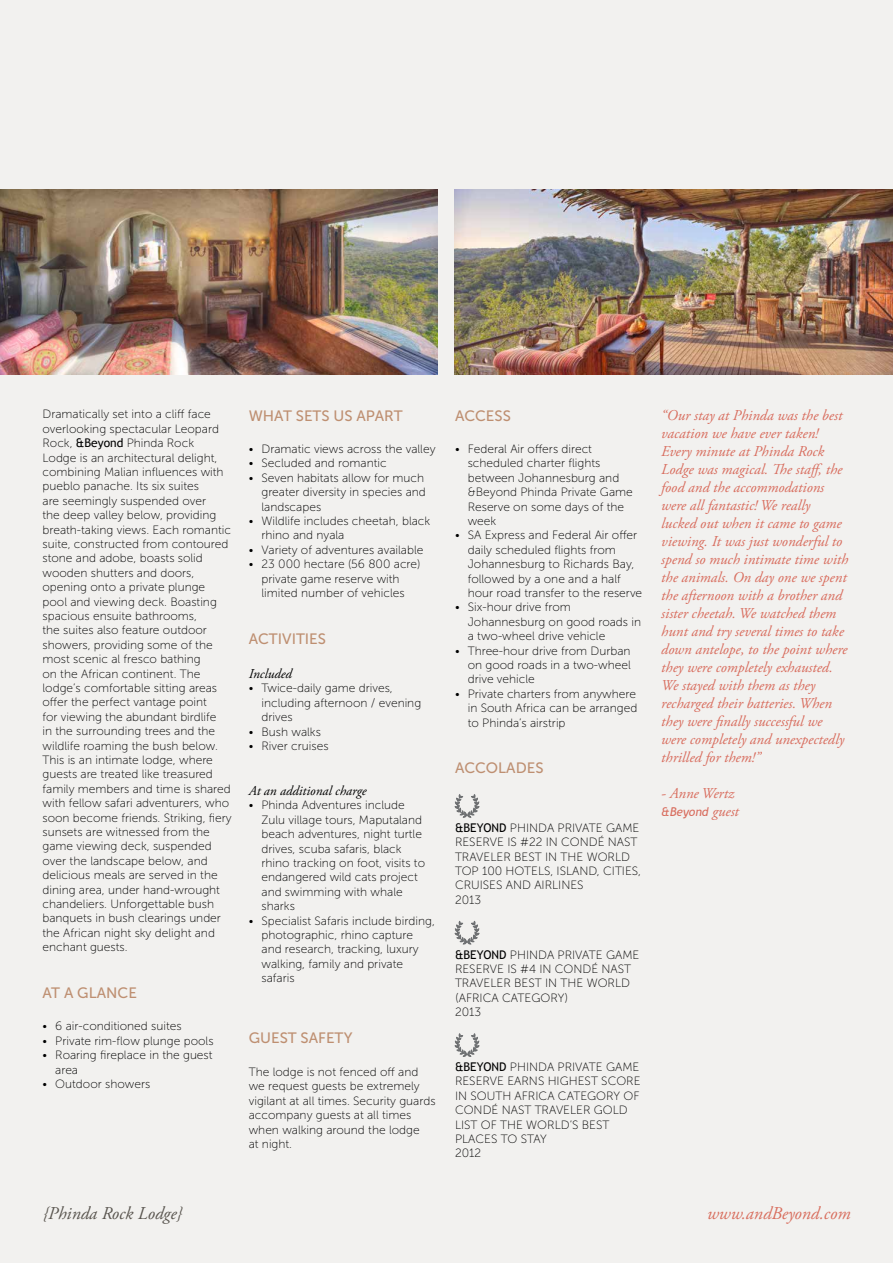
<style>
.page{position:relative;width:893px;height:1263px;background:#f2f1ef}
.page>*{position:absolute;margin:0;border:0;box-sizing:border-box;transform-origin:0 0}
.t1{font:italic 18px "Adobe Garamond Pro";color:#59554f}
.t2{font:italic 18px "Adobe Garamond Pro";color:#d86e5e}
.t3{font:italic 15px/18px "Adobe Garamond Pro";color:#d86c5d}
.t4{font:15px "Museo Sans 500";color:#be8f71}
.t5{font:italic 13.5px "Adobe Garamond Pro";color:#000}
.t6{font:12px/14.4px "Museo Sans 100";color:#000}
.t7{font:italic 12px "Trebuchet MS";color:#d86c5d}
.s1{font-family:"Trebuchet MS"}
.s2{font-family:"Adobe Garamond Pro";font-size:15px}
</style>
<div class="page">
<img style="left:0;top:189px;width:438px;height:185px">
<img style="left:454px;top:189px;width:439px;height:185px">
<svg style="left:454px;top:795px;width:26px;height:23px"></svg>
<svg style="left:454px;top:921px;width:26px;height:24px"></svg>
<svg style="left:454px;top:1034px;width:26px;height:23px"></svg>
<p class="t6" style="left:43px;top:407px;width:191px">Dramatically set into a cliff face overlooking spectacular Leopard<br>Rock, <span class="s1">&amp;BEYOND</span> Phinda Rock<br>Lodge is an architectural delight, combining Malian influences with pueblo panache. Its six suites<br>are seemingly suspended over<br>the deep valley below, providing breath-taking views. Each romantic suite, constructed from contoured stone and adobe, boasts solid wooden shutters and doors, opening onto a private plunge pool and viewing deck. Boasting spacious ensuite bathrooms,<br>the suites also feature outdoor showers, providing some of the most scenic al fresco bathing<br>on the African continent. The lodge’s comfortable sitting areas offer the perfect vantage point<br>for viewing the abundant birdlife<br>in the surrounding trees and the wildlife roaming the bush below.<br>This is an intimate lodge, where guests are treated like treasured family members and time is shared with fellow safari adventurers, who soon become friends. Striking, fiery sunsets are witnessed from the game viewing deck, suspended over the landscape below, and delicious meals are served in the dining area, under hand-wrought chandeliers. Unforgettable bush banquets in bush clearings under the African night sky delight and enchant guests.</p>
<p class="t4" style="left:43px;top:985px;width:96px">AT A GLANCE</p>
<p class="t6" style="left:43px;top:1019px;width:141px">• 6 air-conditioned suites</p>
<p class="t6" style="left:43px;top:1034px;width:173px">• Private rim-flow plunge pools</p>
<p class="t6" style="left:55px;top:1048px;width:159px;text-indent:-13px">• Roaring fireplace in the guest area</p>
<p class="t6" style="left:43px;top:1077px;width:109px">• Outdoor showers</p>
<p class="t4" style="left:249px;top:407px;width:145px">WHAT SETS US APART</p>
<p class="t6" style="left:249px;top:442px;width:188px">• Dramatic views across the valley</p>
<p class="t6" style="left:249px;top:456px;width:139px">• Secluded and romantic</p>
<p class="t6" style="left:261px;top:471px;width:166px;text-indent:-13px">• Seven habitats allow for much greater diversity in species and landscapes</p>
<p class="t6" style="left:261px;top:514px;width:170px;text-indent:-13px">• Wildlife includes cheetah, black rhino and nyala</p>
<p class="t6" style="left:249px;top:543px;width:176px">• Variety of adventures available</p>
<p class="t6" style="left:261px;top:557px;width:160px;text-indent:-13px">• 23 000 hectare (56 800 acre) private game reserve with limited number of vehicles</p>
<p class="t4" style="left:249px;top:630px;width:78px">ACTIVITIES</p>
<p class="t5" style="left:249px;top:666px;width:45px">Included</p>
<p class="t6" style="left:261px;top:681px;width:161px;text-indent:-13px">• Twice-daily game drives, including afternoon / evening drives</p>
<p class="t6" style="left:249px;top:724px;width:74px">• Bush walks</p>
<p class="t6" style="left:249px;top:739px;width:81px">• River cruises</p>
<p class="t5" style="left:249px;top:783px;width:119px">At an additional charge</p>
<p class="t6" style="left:261px;top:798px;width:165px;text-indent:-13px">• Phinda Adventures include<br>Zulu village tours, Maputaland beach adventures, night turtle drives, scuba safaris, black rhino tracking on foot, visits to endangered wild cats project and swimming with whale sharks</p>
<p class="t6" style="left:261px;top:913px;width:175px;text-indent:-13px">• Specialist Safaris include birding, photographic, rhino capture and research, tracking, luxury walking, family and private safaris</p>
<p class="t4" style="left:249px;top:1030px;width:105px">GUEST SAFETY</p>
<p class="t6" style="left:249px;top:1065px;width:188px">The lodge is not fenced off and we request guests be extremely vigilant at all times. Security guards accompany guests at all times when walking around the lodge<br>at night.</p>
<p class="t4" style="left:455px;top:407px;width:49px">ACCESS</p>
<p class="t6" style="left:468px;top:442px;width:167px;text-indent:-13px">• Federal Air offers direct scheduled charter flights between Johannesburg and &amp;Beyond Phinda Private Game<br>Reserve on some days of the week</p>
<p class="t6" style="left:468px;top:528px;width:176px;text-indent:-13px">• SA Express and Federal Air offer daily scheduled flights from<br>Johannesburg to Richards Bay, followed by a one and a half hour road transfer to the reserve</p>
<p class="t6" style="left:468px;top:600px;width:175px;text-indent:-13px">• Six-hour drive from<br>Johannesburg on good roads in a two-wheel drive vehicle</p>
<p class="t6" style="left:468px;top:643px;width:164px;text-align:justify;text-indent:-13px">• Three-hour drive from Durban on good roads in a two-wheel drive vehicle</p>
<p class="t6" style="left:468px;top:687px;width:171px;text-align:justify;text-indent:-13px">• Private charters from anywhere in South Africa can be arranged to Phinda’s airstrip</p>
<p class="t4" style="left:455px;top:760px;width:89px">ACCOLADES</p>
<p class="t6" style="left:455px;top:821px;width:117px"><span class="s1">&amp;BEYOND</span> Phi nda Private</p>
<p class="t6" style="left:606px;top:821px;width:18px">Game</p>
<p class="t6" style="left:455px;top:835px;width:16px">Reserve</p>
<p class="t6" style="left:507px;top:835px;width:109px">is #22 i n Condé Nast</p>
<p class="t6" style="left:455px;top:849px;width:15px">Traveler</p>
<p class="t6" style="left:514px;top:849px;width:15px">Best</p>
<p class="t6" style="left:545px;top:849px;width:24px">in the</p>
<p class="t6" style="left:587px;top:849px;width:20px">World</p>
<p class="t6" style="left:455px;top:864px;width:68px">Top 100 Hotels</p>
<p class="t6" style="left:550px;top:864px;width:68px">, Island, Cities</p>
<p class="t6" style="left:638px;top:864px;width:4px">,</p>
<p class="t6" style="left:455px;top:878px;width:16px">Cruises</p>
<p class="t6" style="left:506px;top:878px;width:42px">and Airli</p>
<p class="t6" style="left:561px;top:878px;width:16px">nes</p>
<p class="t6" style="left:455px;top:893px;width:28px">2013</p>
<p class="t3" style="left:661px;top:407px;width:188px">“Our stay at Phinda was the best vacation we have ever taken!<br>Every minute at Phinda Rock<br>Lodge was magical. The staff, the food and the accommodations were all fantastic! We really lucked out when it came to game viewing. It was just wonderful to spend so much intimate time with the animals. On day one we spent the afternoon with a brother and sister cheetah. We watched them hunt and try several times to take down antelope, to the point where they were completely exhausted.<br>We stayed with them as they recharged their batteries. When they were finally successful we were completely and unexpectedly thrilled for them!”</p>
<p class="t3" style="left:661px;top:785px;width:74px">- Anne Wertz</p>
<p class="t7" style="left:661px;top:805px;width:79px">&amp;Beyond <span class="s2">guest</span></p>
<p class="t6" style="left:455px;top:947px;width:117px"><span class="s1">&amp;BEYOND</span> Phi nda Private</p>
<p class="t6" style="left:606px;top:947px;width:18px">Game</p>
<p class="t6" style="left:455px;top:962px;width:16px">Reserve</p>
<p class="t6" style="left:507px;top:962px;width:103px">is #4 in Condé Nast</p>
<p class="t6" style="left:455px;top:976px;width:15px">Traveler</p>
<p class="t6" style="left:514px;top:976px;width:15px">Best</p>
<p class="t6" style="left:545px;top:976px;width:24px">in the</p>
<p class="t6" style="left:587px;top:976px;width:20px">World</p>
<p class="t6" style="left:455px;top:990px;width:19px">(Africa</p>
<p class="t6" style="left:502px;top:990px;width:9px">categor</p>
<p class="t6" style="left:558px;top:990px;width:12px">y)</p>
<p class="t6" style="left:455px;top:1005px;width:28px">2013</p>
<p class="t6" style="left:455px;top:1060px;width:117px"><span class="s1">&amp;BEYOND</span> Phi nda Private</p>
<p class="t6" style="left:606px;top:1060px;width:18px">Game</p>
<p class="t6" style="left:455px;top:1074px;width:16px">Reserve</p>
<p class="t6" style="left:507px;top:1074px;width:8px">ear</p>
<p class="t6" style="left:529px;top:1074px;width:27px">ns highest</p>
<p class="t6" style="left:601px;top:1074px;width:9px">score</p>
<p class="t6" style="left:455px;top:1088px;width:31px">in South</p>
<p class="t6" style="left:515px;top:1088px;width:15px">Africa</p>
<p class="t6" style="left:558px;top:1088px;width:9px">categor</p>
<p class="t6" style="left:614px;top:1088px;width:19px">y of</p>
<p class="t6" style="left:455px;top:1103px;width:55px">Condé Nast</p>
<p class="t6" style="left:535px;top:1103px;width:15px">Traveler</p>
<p class="t6" style="left:594px;top:1103px;width:18px">Gold</p>
<p class="t6" style="left:455px;top:1117px;width:54px">List ofthe</p>
<p class="t6" style="left:526px;top:1117px;width:20px">World</p>
<p class="t6" style="left:570px;top:1117px;width:27px">’s Best</p>
<p class="t6" style="left:455px;top:1132px;width:15px">Places</p>
<p class="t6" style="left:501px;top:1132px;width:48px">to Stay</p>
<p class="t6" style="left:455px;top:1146px;width:28px">2012</p>
<h1 class="t1" style="left:43px;top:1202px;width:141px">{Phinda Rock Lodge}</h1>
<h1 class="t2" style="left:707px;top:1202px;width:145px">www.andBeyond.com</h1>
</div>
